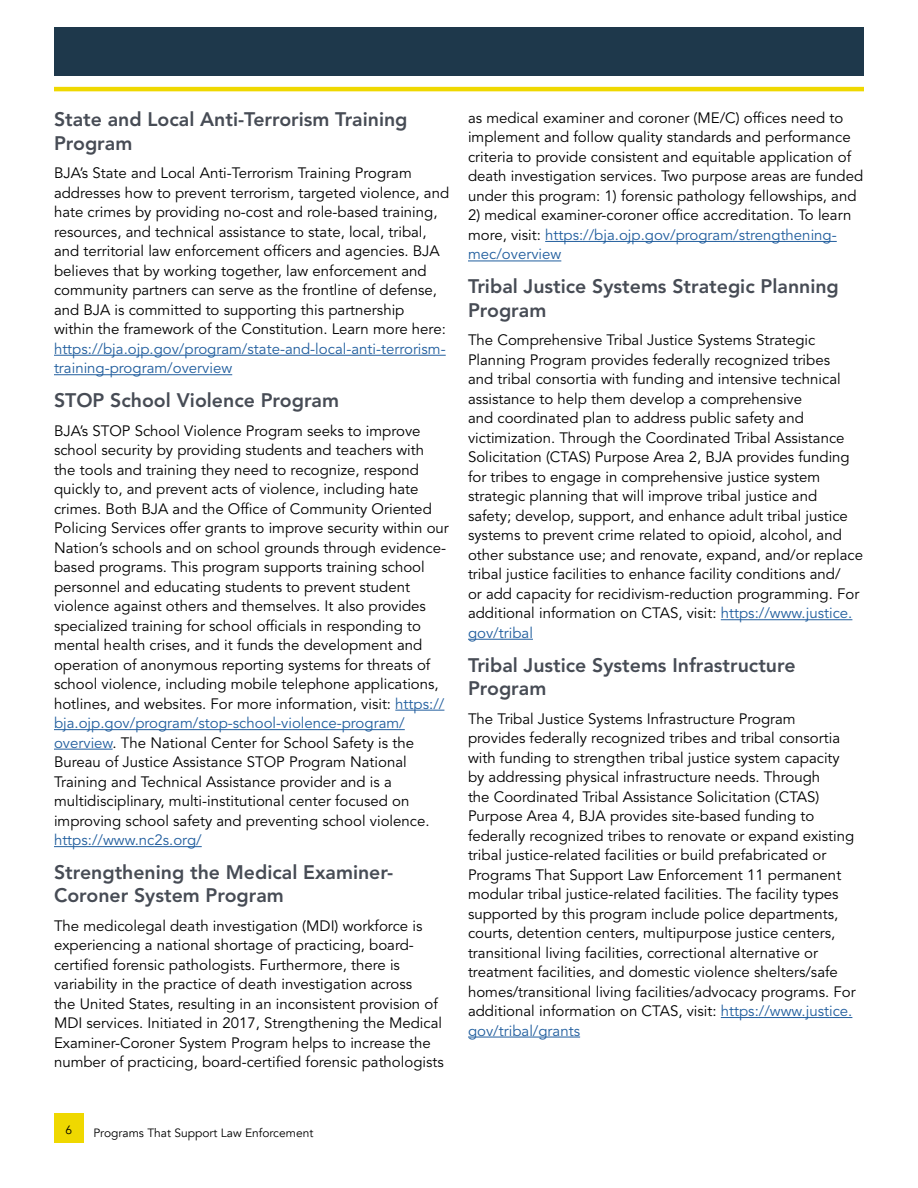
<style>
.page{position:relative;width:918px;height:1188px;background:#fff}
.page>*{position:absolute;margin:0;border:0;box-sizing:border-box;transform-origin:0 0}
.L2_Head{font:800 19.5px/23.4px "Avenir LT Std";color:#474c55}
.body_text{font:15px/19.5px "Avenir LT Std";color:#000}
.t1{font:12px "Avenir";color:#000}
.s1{color:#215e9e}
</style>
<div class="page">
<div style="left:54px;top:27px;width:810px;height:49px;background:#1e384b"></div>
<hr style="left:54px;top:87px;width:810px;height:4px;background:#efd800">
<div style="left:54px;top:1113px;width:30px;height:30px;background:#efd800"></div>
<hr style="left:54px;top:355px;width:392px;height:1px;background:#215e9e">
<hr style="left:54px;top:374px;width:178px;height:1px;background:#215e9e">
<hr style="left:395px;top:710px;width:49px;height:1px;background:#215e9e">
<hr style="left:54px;top:729px;width:351px;height:1px;background:#215e9e">
<hr style="left:54px;top:749px;width:59px;height:1px;background:#215e9e">
<hr style="left:54px;top:846px;width:148px;height:1px;background:#215e9e">
<hr style="left:545px;top:241px;width:292px;height:1px;background:#215e9e">
<hr style="left:468px;top:261px;width:93px;height:1px;background:#215e9e">
<hr style="left:721px;top:619px;width:131px;height:1px;background:#215e9e">
<hr style="left:468px;top:639px;width:65px;height:1px;background:#215e9e">
<hr style="left:721px;top:1017px;width:131px;height:1px;background:#215e9e">
<hr style="left:468px;top:1037px;width:112px;height:1px;background:#215e9e">
<p class="L2_Head" style="left:54px;top:108px;width:355px">State and Local Anti-Terrorism Training<br>Program</p>
<p class="body_text" style="left:54px;top:164px;width:397px">BJA’s State and Local Anti-Terrorism Training Program addresses how to prevent terrorism, targeted violence, and hate crimes by providing no-cost and role-based training, resources, and technical assistance to state, local, tribal, and territorial law enforcement officers and agencies. BJA believes that by working together, law enforcement and community partners can serve as the frontline of defense, and BJA is committed to supporting this partnership<br>within the framework of the Constitution. Learn more here: <span class="s1">https://bja.ojp.gov/program/state-and-local-anti-terrorism&shy;training-program/overview</span></p>
<p class="L2_Head" style="left:54px;top:389px;width:287px">STOP School Violence Program</p>
<p class="body_text" style="left:54px;top:421px;width:396px">BJA’s STOP School Violence Program seeks to improve school security by providing students and teachers with the tools and training they need to recognize, respond quickly to, and prevent acts of violence, including hate crimes. Both BJA and the Office of Community Oriented Policing Services offer grants to improve security within our Nation’s schools and on school grounds through evidence&shy;based programs. This program supports training school personnel and educating students to prevent student violence against others and themselves. It also provides specialized training for school officials in responding to mental health crises, and it funds the development and operation of anonymous reporting systems for threats of school violence, including mobile telephone applications, hotlines, and websites. For more information, visit: <span class="s1">https:// bja.ojp.gov/program/stop-school-violence-program/ overview</span>. The National Center for School Safety is the Bureau of Justice Assistance STOP Program National Training and Technical Assistance provider and is a multidisciplinary, multi-institutional center focused on improving school safety and preventing school violence. <span class="s1">https://www.nc2s.org/</span></p>
<p class="L2_Head" style="left:54px;top:861px;width:341px">Strengthening the Medical Examiner-<br>Coroner System Program</p>
<p class="body_text" style="left:54px;top:916px;width:391px">The medicolegal death investigation (MDI) workforce is experiencing a national shortage of practicing, board&shy;certified forensic pathologists. Furthermore, there is variability in the practice of death investigation across<br>the United States, resulting in an inconsistent provision of MDI services. Initiated in 2017, Strengthening the Medical Examiner-Coroner System Program helps to increase the number of practicing, board-certified forensic pathologists</p>
<p class="body_text" style="left:468px;top:108px;width:397px">as medical examiner and coroner (ME/C) offices need to implement and follow quality standards and performance criteria to provide consistent and equitable application of death investigation services. Two purpose areas are funded under this program: 1) forensic pathology fellowships, and</p>
<p class="body_text" style="left:468px;top:206px;width:385px">2) medical examiner-coroner office accreditation. To learn more, visit: <span class="s1">https://bja.ojp.gov/program/strengthening&shy;mec/overview</span></p>
<p class="L2_Head" style="left:468px;top:275px;width:372px">Tribal Justice Systems Strategic Planning<br>Program</p>
<p class="body_text" style="left:468px;top:331px;width:397px">The Comprehensive Tribal Justice Systems Strategic Planning Program provides federally recognized tribes<br>and tribal consortia with funding and intensive technical assistance to help them develop a comprehensive<br>and coordinated plan to address public safety and victimization. Through the Coordinated Tribal Assistance Solicitation (CTAS) Purpose Area 2, BJA provides funding for tribes to engage in comprehensive justice system strategic planning that will improve tribal justice and safety; develop, support, and enhance adult tribal justice systems to prevent crime related to opioid, alcohol, and other substance use; and renovate, expand, and/or replace tribal justice facilities to enhance facility conditions and/<br>or add capacity for recidivism-reduction programming. For additional information on CTAS, visit: <span class="s1">https://www.justice. gov/tribal</span></p>
<p class="L2_Head" style="left:468px;top:653px;width:329px">Tribal Justice Systems Infrastructure<br>Program</p>
<p class="body_text" style="left:468px;top:709px;width:389px">The Tribal Justice Systems Infrastructure Program provides federally recognized tribes and tribal consortia with funding to strengthen tribal justice system capacity by addressing physical infrastructure needs. Through<br>the Coordinated Tribal Assistance Solicitation (CTAS)<br>Purpose Area 4, BJA provides site-based funding to federally recognized tribes to renovate or expand existing tribal justice-related facilities or build prefabricated or Programs That Support Law Enforcement 11 permanent modular tribal justice-related facilities. The facility types supported by this program include police departments, courts, detention centers, multipurpose justice centers, transitional living facilities, correctional alternative or treatment facilities, and domestic violence shelters/safe homes/transitional living facilities/advocacy programs. For additional information on CTAS, visit: <span class="s1">https://www.justice. gov/tribal/grants</span></p>
<p class="t1" style="left:66px;top:1123px;width:8px">6</p>
<p class="t1" style="left:93px;top:1126px;width:221px">Programs That Support Law Enforcement</p>
</div>
